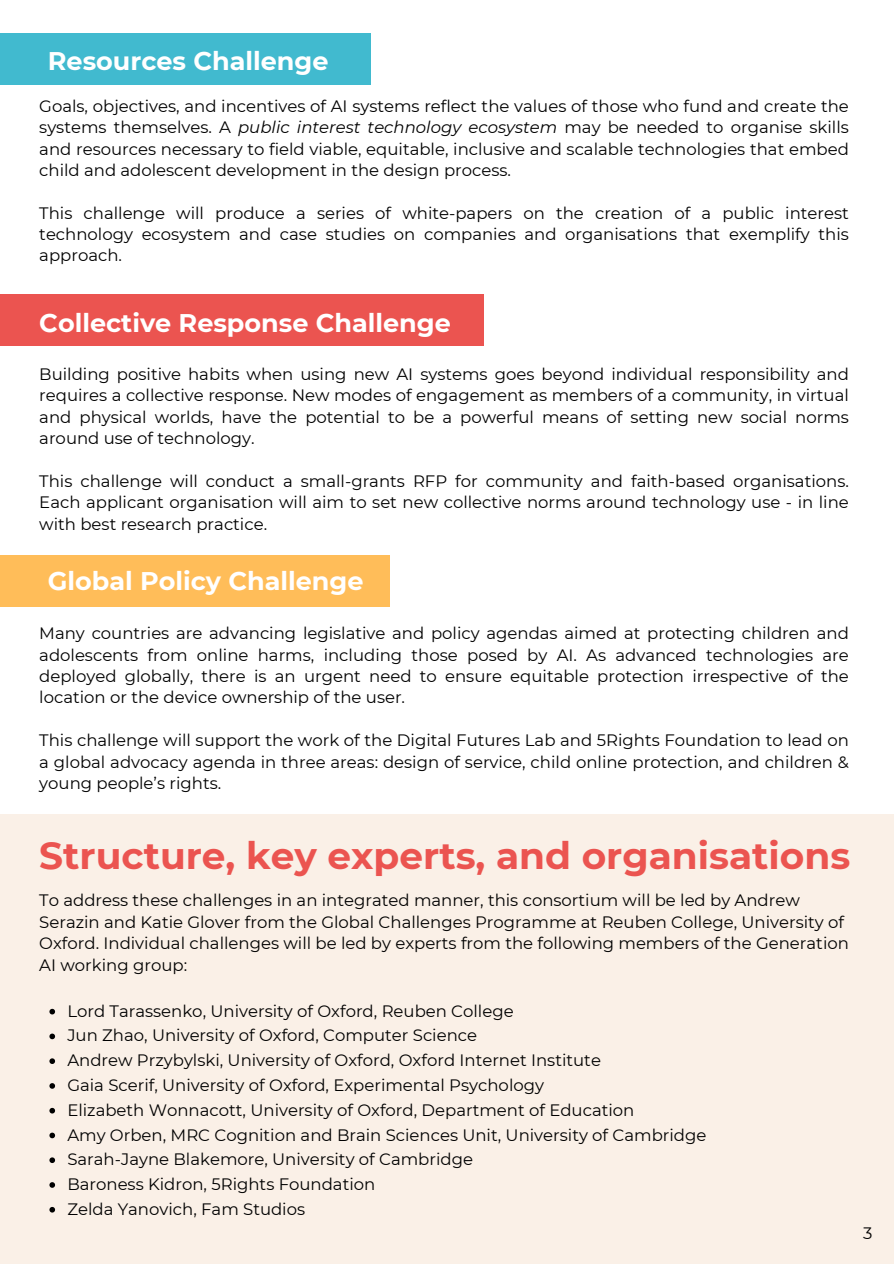
<style>
.page{position:relative;width:894px;height:1264px;background:#fff}
.page>*{position:absolute;margin:0;border:0;box-sizing:border-box;transform-origin:0 0}
.t1{font:700 37.5px "Montserrat";color:#eb5450}
.t2{font:700 25.5px "Montserrat";color:#fff}
.t3{font:16.5px/21.3px "Montserrat";color:#000;text-align:justify}
.s1{font-style:italic}
</style>
<div class="page">
<div style="left:0;top:33px;width:370px;height:52px;background:#41bacf"></div>
<div style="left:0;top:554px;width:390px;height:52px;background:#ffbd59"></div>
<div style="left:0;top:814px;width:893px;height:449px;background:#faf0e7"></div>
<svg style="left:49px;top:1008px;width:6px;height:6px"></svg>
<svg style="left:49px;top:1033px;width:6px;height:6px"></svg>
<svg style="left:49px;top:1058px;width:6px;height:5px"></svg>
<svg style="left:49px;top:1083px;width:6px;height:5px"></svg>
<svg style="left:49px;top:1107px;width:6px;height:6px"></svg>
<svg style="left:49px;top:1132px;width:6px;height:6px"></svg>
<svg style="left:49px;top:1157px;width:6px;height:5px"></svg>
<svg style="left:49px;top:1182px;width:6px;height:5px"></svg>
<svg style="left:49px;top:1206px;width:6px;height:6px"></svg>
<div style="left:0;top:294px;width:483px;height:52px;background:#eb5450"></div>
<p class="t2" style="left:48px;top:46px;width:282px">Resources Challenge</p>
<h2 class="t3" style="left:39px;top:95px;width:810px">Goals, objectives, and incentives of AI systems reflect the values of those who fund and create the systems themselves. A <span class="s1">public interest technology ecosystem</span> may be needed to organise skills and resources necessary to field viable, equitable, inclusive and scalable technologies that embed child and adolescent development in the design process.</h2>
<p class="t3" style="left:39px;top:202px;width:810px">This challenge will produce a series of white-papers on the creation of a public interest technology ecosystem and case studies on companies and organisations that exemplify this approach.</p>
<p class="t2" style="left:39px;top:307px;width:413px">Collective Response Challenge</p>
<h2 class="t3" style="left:39px;top:363px;width:810px">Building positive habits when using new AI systems goes beyond individual responsibility and requires a collective response. New modes of engagement as members of a community, in virtual and physical worlds, have the potential to be a powerful means of setting new social norms around use of technology.</h2>
<p class="t3" style="left:39px;top:470px;width:810px">This challenge will conduct a small-grants RFP for community and faith-based organisations.<br>Each applicant organisation will aim to set new collective norms around technology use - in line with best research practice.</p>
<p class="t2" style="left:48px;top:565px;width:317px">Global Policy Challenge</p>
<p class="t3" style="left:39px;top:622px;width:810px">Many countries are advancing legislative and policy agendas aimed at protecting children and adolescents from online harms, including those posed by AI. As advanced technologies are deployed globally, there is an urgent need to ensure equitable protection irrespective of the location or the device ownership of the user.</p>
<p class="t3" style="left:39px;top:729px;width:810px">This challenge will support the work of the Digital Futures Lab and 5Rights Foundation to lead on a global advocacy agenda in three areas: design of service, child online protection, and children &amp; young people’s rights.</p>
<p class="t1" style="left:39px;top:832px;width:812px">Structure, key experts, and organisations</p>
<h2 class="t3" style="left:39px;top:889px;width:810px;text-align:left">To address these challenges in an integrated manner, this consortium will be led by Andrew Serazin and Katie Glover from the Global Challenges Programme at Reuben College, University of Oxford. Individual challenges will be led by experts from the following members of the Generation AI working group:</h2>
<p class="t3" style="left:67px;top:1000px;width:447px">Lord Tarassenko, University of Oxford, Reuben College</p>
<p class="t3" style="left:67px;top:1024px;width:411px">Jun Zhao, University of Oxford, Computer Science</p>
<h1 class="t3" style="left:67px;top:1049px;width:535px">Andrew Przybylski, University of Oxford, Oxford Internet Institute</h1>
<p class="t3" style="left:67px;top:1074px;width:478px">Gaia Scerif, University of Oxford, Experimental Psychology</p>
<p class="t3" style="left:67px;top:1099px;width:568px">Elizabeth Wonnacott, University of Oxford, Department of Education</p>
<p class="t3" style="left:67px;top:1123px;width:640px">Amy Orben, MRC Cognition and Brain Sciences Unit, University of Cambridge</p>
<p class="t3" style="left:67px;top:1148px;width:407px">Sarah-Jayne Blakemore, University of Cambridge</p>
<p class="t3" style="left:67px;top:1173px;width:309px">Baroness Kidron, 5Rights Foundation</p>
<p class="t3" style="left:67px;top:1198px;width:239px">Zelda Yanovich, Fam Studios</p>
<p class="t3" style="left:862px;top:1221px;width:11px">3</p>
</div>
